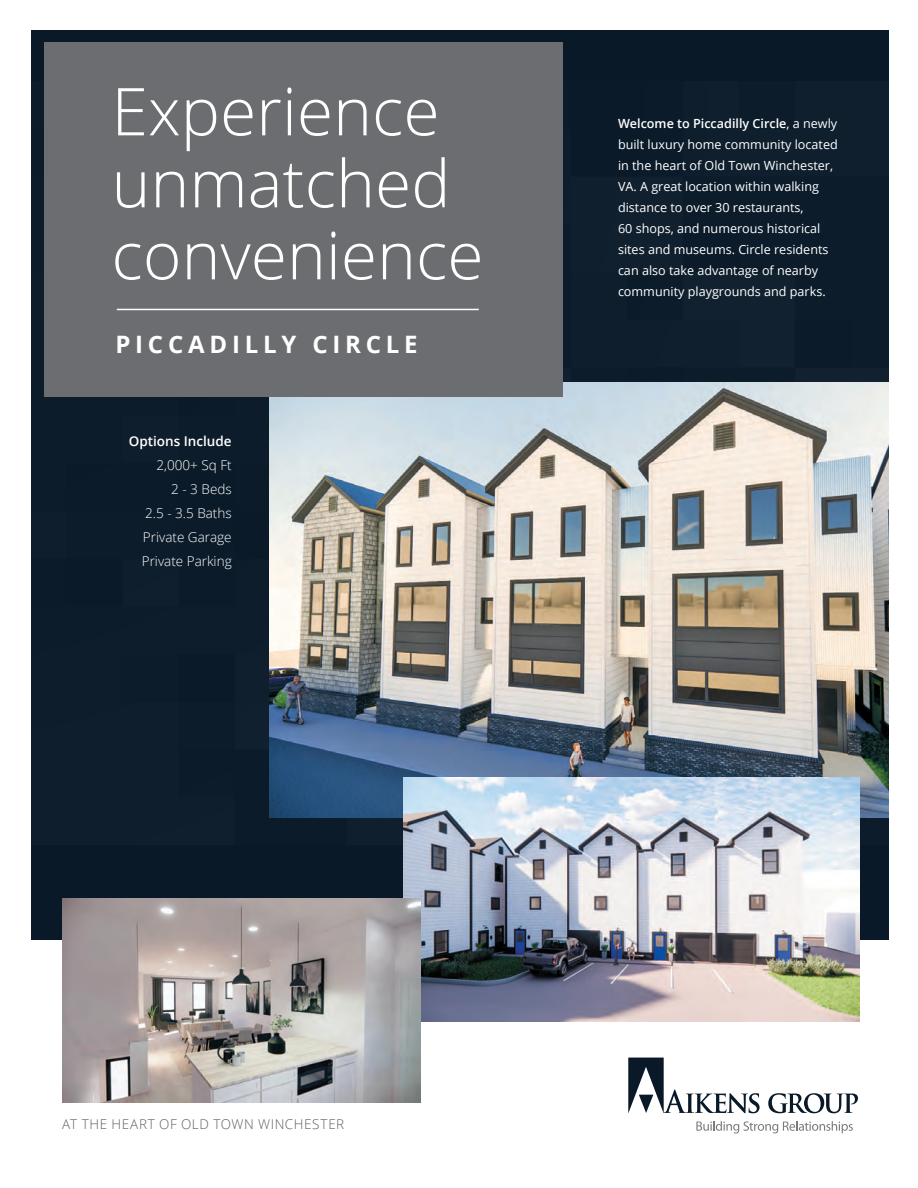
<style>
.page{position:relative;width:918px;height:1188px;background:#fff}
.page>*{position:absolute;margin:0;border:0;box-sizing:border-box;transform-origin:0 0}
.t1{font:300 66px/72px "Open Sans";color:#fff}
.t2{font:700 24px "Open Sans";letter-spacing:.2em;color:#fff}
.t3{font:300 13.5px/24px "Open Sans";color:#fff;text-align:right}
.t4{font:300 13.5px "Open Sans";letter-spacing:.04em;color:#61605c}
.t5{font:600 13.5px "Open Sans";color:#fff}
.t6{font:12.6px/21px "Open Sans";color:#fff}
.s1{font-weight:600}
</style>
<div class="page">
<div style="left:31px;top:30px;width:858px;height:910px;background:#091928"></div>
<img style="left:269px;top:382px;width:620px;height:435px">
<div style="left:44px;top:42px;width:519px;height:355px;background:#6c6d70"></div>
<img style="left:403px;top:777px;width:457px;height:244px">
<img style="left:62px;top:898px;width:358px;height:204px">
<svg style="left:768px;top:1093px;width:90px;height:20px"></svg>
<svg style="left:628px;top:1058px;width:132px;height:55px"></svg>
<svg style="left:696px;top:1121px;width:157px;height:12px"></svg>
<hr style="left:117px;top:309px;width:362px;height:1px;background:#fff">
<h1 class="t1" style="left:111px;top:74px;width:374px">Experience unmatched convenience</h1>
<h2 class="t2" style="left:115px;top:328px;width:304px">PICCADILLY CIRCLE</h2>
<p class="t5" style="left:129px;top:432px;width:104px">Options Include</p>
<p class="t3" style="left:142px;top:453px;width:91px">2,000+ Sq Ft<br>2 - 3 Beds<br>2.5 - 3.5 Baths<br>Private Garage<br>Private Parking</p>
<p class="t6" style="left:618px;top:113px;width:221px"><span class="s1">Welcome to Piccadilly Circle</span>, a newly built luxury home community located in the heart of Old Town Winchester, VA. A great location within walking distance to over 30 restaurants,<br>60 shops, and numerous historical sites and museums. Circle residents can also take advantage of nearby community playgrounds and parks.</p>
<p class="t4" style="left:62px;top:1115px;width:283px">AT THE HEART OF OLD TOWN WINCHESTER</p>
</div>
